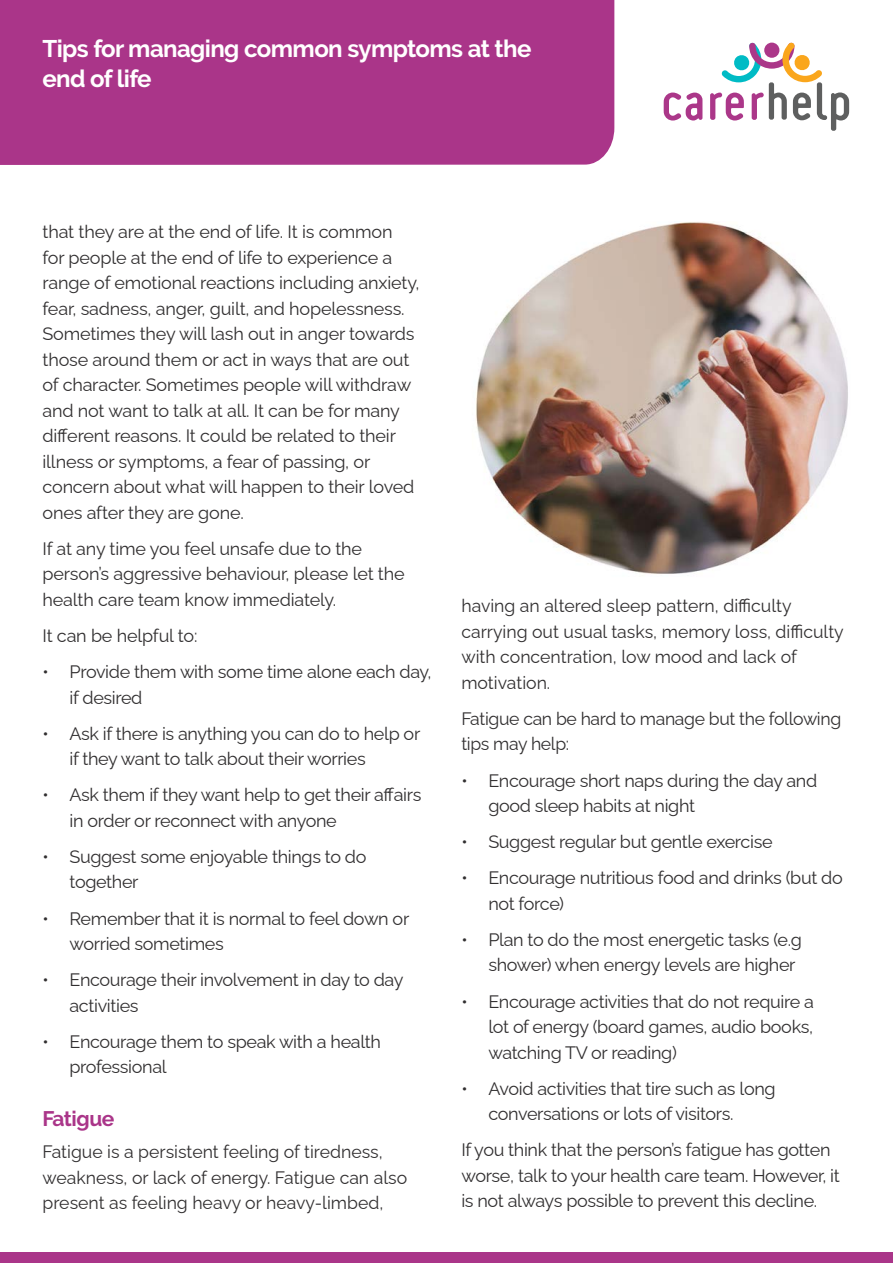
<style>
.page{position:relative;width:893px;height:1263px;background:#fff}
.page>*{position:absolute;margin:0;border:0;box-sizing:border-box;transform-origin:0 0}
.t1{font:700 24px/30px "Raleway";letter-spacing:-.025em;color:#fff}
.t2{font:700 21px "Raleway";letter-spacing:-.02em;color:#aa3589}
.t3{font:18px/25.5px "Raleway";letter-spacing:-.02em;color:#312f30}
.t4{font:18px/25.5px "Raleway";color:#312f30}
</style>
<div class="page">
<div style="left:0;top:1252px;width:893px;height:11px;background:#aa3589"></div>
<div style="left:0;top:0;width:614px;height:165px;background:#aa3589"></div>
<svg style="left:664px;top:93px;width:38px;height:28px"></svg>
<svg style="left:710px;top:42px;width:139px;height:89px"></svg>
<img style="left:476px;top:222px;width:372px;height:352px">
<h1 class="t1" style="left:43px;top:33px;width:490px">Tips for managing common symptoms at the end of life</h1>
<p class="t3" style="left:43px;top:217px;width:379px">that they are at the end of life. It is common<br>for people at the end of life to experience a range of emotional reactions including anxiety, fear, sadness, anger, guilt, and hopelessness.<br>Sometimes they will lash out in anger towards those around them or act in ways that are out of character. Sometimes people will withdraw and not want to talk at all. It can be for many different reasons. It could be related to their illness or symptoms, a fear of passing, or concern about what will happen to their loved ones after they are gone.</p>
<p class="t3" style="left:43px;top:534px;width:364px">If at any time you feel unsafe due to the person’s aggressive behaviour, please let the health care team know immediately.</p>
<p class="t3" style="left:43px;top:621px;width:156px">It can be helpful to:</p>
<p class="t3" style="left:70px;top:657px;width:364px;text-indent:-27px">• Provide them with some time alone each day, if desired</p>
<p class="t3" style="left:70px;top:718px;width:352px;text-indent:-27px">• Ask if there is anything you can do to help or if they want to talk about their worries</p>
<p class="t3" style="left:70px;top:780px;width:353px;text-indent:-27px">• Ask them if they want help to get their affairs in order or reconnect with anyone</p>
<p class="t3" style="left:70px;top:842px;width:298px;text-indent:-27px">• Suggest some enjoyable things to do together</p>
<p class="t3" style="left:70px;top:903px;width:341px;text-indent:-27px">• Remember that it is normal to feel down or worried sometimes</p>
<p class="t3" style="left:70px;top:965px;width:336px;text-indent:-27px">• Encourage their involvement in day to day activities</p>
<p class="t3" style="left:70px;top:1027px;width:313px;text-indent:-27px">• Encourage them to speak with a health professional</p>
<p class="t2" style="left:43px;top:1107px;width:74px">Fatigue</p>
<p class="t4" style="left:43px;top:1137px;width:366px">Fatigue is a persistent feeling of tiredness, weakness, or lack of energy. Fatigue can also present as feeling heavy or heavy-limbed,</p>
<p class="t4" style="left:461px;top:591px;width:384px">having an altered sleep pattern, difficulty carrying out usual tasks, memory loss, difficulty with concentration, low mood and lack of motivation.</p>
<p class="t3" style="left:461px;top:704px;width:381px">Fatigue can be hard to manage but the following tips may help:</p>
<p class="t3" style="left:488px;top:765px;width:330px;text-indent:-27px">• Encourage short naps during the day and good sleep habits at night</p>
<p class="t3" style="left:461px;top:827px;width:313px">• Suggest regular but gentle exercise</p>
<p class="t3" style="left:488px;top:863px;width:356px;text-indent:-27px">• Encourage nutritious food and drinks (but do not force)</p>
<p class="t3" style="left:488px;top:925px;width:315px;text-indent:-27px">• Plan to do the most energetic tasks (e.g shower) when energy levels are higher</p>
<p class="t3" style="left:488px;top:986px;width:327px;text-align:justify;text-indent:-27px">• Encourage activities that do not require a lot of energy (board games, audio books, watching TV or reading)</p>
<p class="t3" style="left:488px;top:1074px;width:289px;text-indent:-27px">• Avoid activities that tire such as long conversations or lots of visitors.</p>
<p class="t3" style="left:461px;top:1135px;width:380px">If you think that the person’s fatigue has gotten worse, talk to your health care team. However, it is not always possible to prevent this decline.</p>
</div>
